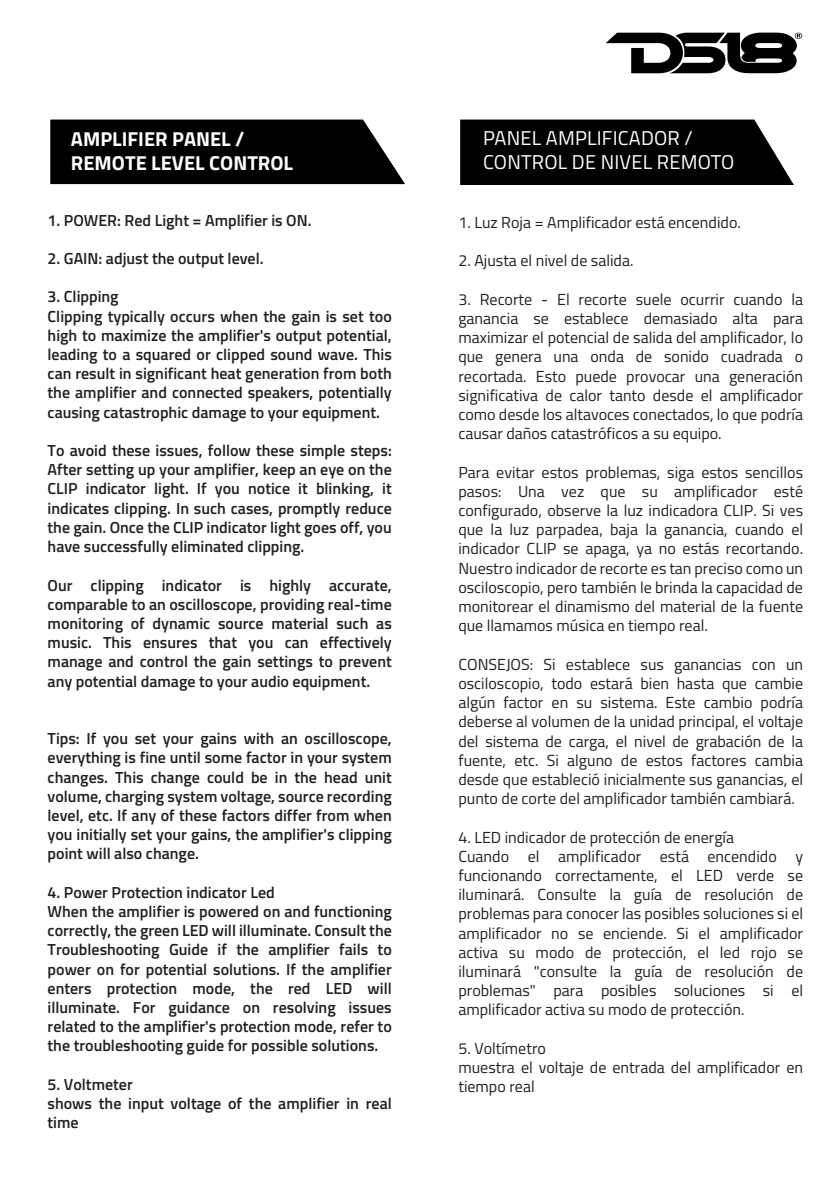
<style>
.page{position:relative;width:840px;height:1191px;background:#fff}
.page>*{position:absolute;margin:0;border:0;box-sizing:border-box;transform-origin:0 0}
.t1{font:700 20.2px/24.2px "Titillium Web";color:#fff}
.t2{font:20px/24px "Titillium Web";letter-spacing:.01em;color:#fff}
.t3{font:16px/19.2px "Titillium Web";color:#231f20;text-align:justify}
.t4{font:600 16px/19.2px "Titillium Web";color:#231f20}
</style>
<div class="page">
<svg style="left:606px;top:33px;width:196px;height:40px"></svg>
<div style="left:50px;top:120px;width:355px;height:64px;background:#000001"></div>
<div style="left:460px;top:120px;width:333px;height:65px;background:#000001"></div>
<p class="t1" style="left:71px;top:125px;width:224px">AMPLIFIER PANEL /<br>REMOTE LEVEL CONTROL</p>
<p class="t2" style="left:483px;top:125px;width:252px">PANEL AMPLIFICADOR /<br>CONTROL DE NIVEL REMOTO</p>
<p class="t4" style="left:48px;top:209px;width:265px">1. POWER: Red Light = Amplifier is ON.</p>
<p class="t4" style="left:48px;top:248px;width:217px">2. GAIN: adjust the output level.</p>
<p class="t4" style="left:48px;top:286px;width:346px">3. Clipping<br>Clipping typically occurs when the gain is set too high to maximize the amplifier's output potential, leading to a squared or clipped sound wave. This can result in significant heat generation from both the amplifier and connected speakers, potentially causing catastrophic damage to your equipment.</p>
<p class="t4" style="left:48px;top:440px;width:346px;text-align:justify">To avoid these issues, follow these simple steps:<br>After setting up your amplifier, keep an eye on the CLIP indicator light. If you notice it blinking, it indicates clipping. In such cases, promptly reduce the gain. Once the CLIP indicator light goes off, you have successfully eliminated clipping.</p>
<p class="t4" style="left:48px;top:574px;width:346px;text-align:justify">Our clipping indicator is highly accurate, comparable to an oscilloscope, providing real-time monitoring of dynamic source material such as music. This ensures that you can effectively manage and control the gain settings to prevent any potential damage to your audio equipment.</p>
<p class="t4" style="left:48px;top:728px;width:346px;text-align:justify">Tips: If you set your gains with an oscilloscope, everything is fine until some factor in your system changes. This change could be in the head unit volume, charging system voltage, source recording level, etc. If any of these factors differ from when you initially set your gains, the amplifier's clipping point will also change.</p>
<p class="t4" style="left:48px;top:881px;width:346px">4. Power Protection indicator Led<br>When the amplifier is powered on and functioning correctly, the green LED will illuminate. Consult the Troubleshooting Guide if the amplifier fails to power on for potential solutions. If the amplifier enters protection mode, the red LED will illuminate. For guidance on resolving issues related to the amplifier's protection mode, refer to the troubleshooting guide for possible solutions.</p>
<p class="t4" style="left:48px;top:1073px;width:346px">5. Voltmeter<br>shows the input voltage of the amplifier in real time</p>
<p class="t3" style="left:458px;top:212px;width:284px">1. Luz Roja = Amplificador está encendido.</p>
<p class="t3" style="left:458px;top:250px;width:177px">2. Ajusta el nivel de salida.</p>
<p class="t3" style="left:458px;top:289px;width:346px">3. Recorte - El recorte suele ocurrir cuando la ganancia se establece demasiado alta para maximizar el potencial de salida del amplificador, lo que genera una onda de sonido cuadrada o recortada. Esto puede provocar una generación significativa de calor tanto desde el amplificador como desde los altavoces conectados, lo que podría causar daños catastróficos a su equipo.</p>
<p class="t3" style="left:458px;top:461px;width:346px">Para evitar estos problemas, siga estos sencillos pasos: Una vez que su amplificador esté configurado, observe la luz indicadora CLIP. Si ves que la luz parpadea, baja la ganancia, cuando el indicador CLIP se apaga, ya no estás recortando.<br>Nuestro indicador de recorte es tan preciso como un osciloscopio, pero también le brinda la capacidad de monitorear el dinamismo del material de la fuente que llamamos música en tiempo real.</p>
<p class="t3" style="left:458px;top:653px;width:346px">CONSEJOS: Si establece sus ganancias con un osciloscopio, todo estará bien hasta que cambie algún factor en su sistema. Este cambio podría deberse al volumen de la unidad principal, el voltaje del sistema de carga, el nivel de grabación de la fuente, etc. Si alguno de estos factores cambia desde que estableció inicialmente sus ganancias, el punto de corte del amplificador también cambiará.</p>
<p class="t3" style="left:458px;top:826px;width:346px;text-align:left">4. LED indicador de protección de energía<br>Cuando el amplificador está encendido y funcionando correctamente, el LED verde se iluminará. Consulte la guía de resolución de problemas para conocer las posibles soluciones si el amplificador no se enciende. Si el amplificador activa su modo de protección, el led rojo se iluminará "consulte la guía de resolución de problemas" para posibles soluciones si el amplificador activa su modo de protección.</p>
<p class="t3" style="left:458px;top:1037px;width:346px;text-align:left">5. Voltímetro<br>muestra el voltaje de entrada del amplificador en tiempo real</p>
</div>
